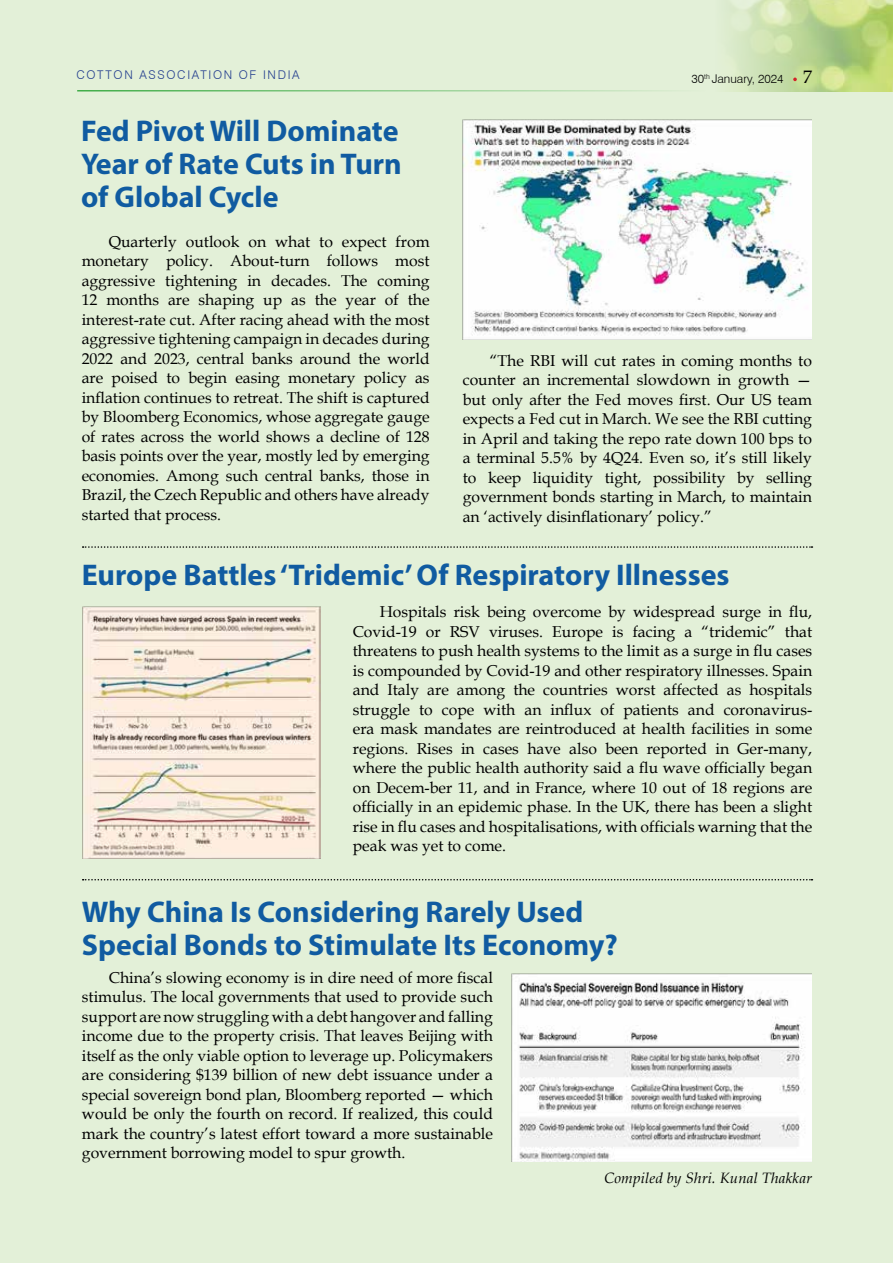
<style>
.page{position:relative;width:893px;height:1263px;background:#e3f0d8}
.page>*{position:absolute;margin:0;border:0;box-sizing:border-box;transform-origin:0 0}
.t1{font:700 30px/33px "Myriad Pro";color:#105ba1;text-align:justify}
.t2{font:15.75px/19.5px "Book Antiqua";color:#000;text-align:justify}
.t3{font:italic 15px "Book Antiqua";letter-spacing:.01em;color:#000}
.t4{font:300 12px "Swiss 721 BT";letter-spacing:.14em;color:#25408f}
.t5{font:300 12px "Swiss 721 BT";color:#000}
.s1{font-family:"Book Antiqua";font-weight:400;font-size:18px}
</style>
<div class="page">
<img style="left:727px;top:0;width:166px;height:91px">
<hr style="left:77px;top:90px;width:628px;height:2px;background:#41ad49">
<svg style="left:793px;top:78px;width:4px;height:3px"></svg>
<svg style="left:83px;top:546px;width:729px;height:2px"></svg>
<svg style="left:83px;top:879px;width:729px;height:1px"></svg>
<img style="left:463px;top:119px;width:349px;height:220px">
<img style="left:82px;top:606px;width:239px;height:252px">
<img style="left:511px;top:974px;width:301px;height:188px">
<p class="t4" style="left:76px;top:67px;width:225px">COTTON ASSOCIATION OF INDIA</p>
<p class="t5" style="left:691px;top:71px;width:122px">30<sup>TH</sup> JANUARY, 2024 <span class="s1">7</span></p>
<h1 class="t1" style="left:81px;top:114px;width:322px">Fed Pivot Will Dominate Year of Rate Cuts in Turn of Global Cycle</h1>
<p class="t2" style="left:82px;top:231px;width:349px;text-indent:27px">Quarterly outlook on what to expect from monetary policy. About-turn follows most aggressive tightening in decades. The coming 12 months are shaping up as the year of the interest-rate cut. After racing ahead with the most aggressive tightening campaign in decades during 2022 and 2023, central banks around the world are poised to begin easing monetary policy as inflation continues to retreat. The shift is captured by Bloomberg Economics, whose aggregate gauge of rates across the world shows a decline of 128 basis points over the year, mostly led by emerging economies. Among such central banks, those in Brazil, the Czech Republic and others have already started that process.</p>
<p class="t2" style="left:463px;top:350px;width:351px;text-indent:27px">“The RBI will cut rates in coming months to counter an incremental slowdown in growth — but only after the Fed moves first. Our US team expects a Fed cut in March. We see the RBI cutting in April and taking the repo rate down 100 bps to a terminal 5.5% by 4Q24. Even so, it’s still likely to keep liquidity tight, possibility by selling government bonds starting in March, to maintain an ‘actively disinflationary’ policy.”</p>
<h1 class="t1" style="left:82px;top:558px;width:649px">Europe Battles ‘Tridemic’ Of Respiratory Illnesses</h1>
<p class="t2" style="left:353px;top:602px;width:461px;text-indent:27px">Hospitals risk being overcome by widespread surge in flu, Covid-19 or RSV viruses. Europe is facing a “tridemic” that threatens to push health systems to the limit as a surge in flu cases is compounded by Covid-19 and other respiratory illnesses. Spain and Italy are among the countries worst affected as hospitals struggle to cope with an influx of patients and coronavirus&shy;era mask mandates are reintroduced at health facilities in some regions. Rises in cases have also been reported in Ger-many, where the public health authority said a flu wave officially began on Decem-ber 11, and in France, where 10 out of 18 regions are officially in an epidemic phase. In the UK, there has been a slight rise in flu cases and hospitalisations, with officials warning that the peak was yet to come.</p>
<h1 class="t1" style="left:82px;top:894px;width:537px">Why China Is Considering Rarely Used<br>Special Bonds to Stimulate Its Economy?</h1>
<p class="t2" style="left:82px;top:967px;width:412px;text-indent:27px">China’s slowing economy is in dire need of more fiscal stimulus. The local governments that used to provide such support are now struggling with a debt hangover and falling income due to the property crisis. That leaves Beijing with itself as the only viable option to leverage up. Policymakers are considering $139 billion of new debt issuance under a special sovereign bond plan, Bloomberg reported — which would be only the fourth on record. If realized, this could mark the country’s latest effort toward a more sustainable government borrowing model to spur growth.</p>
<p class="t3" style="left:604px;top:1168px;width:209px">Compiled by Shri. Kunal Thakkar</p>
</div>
